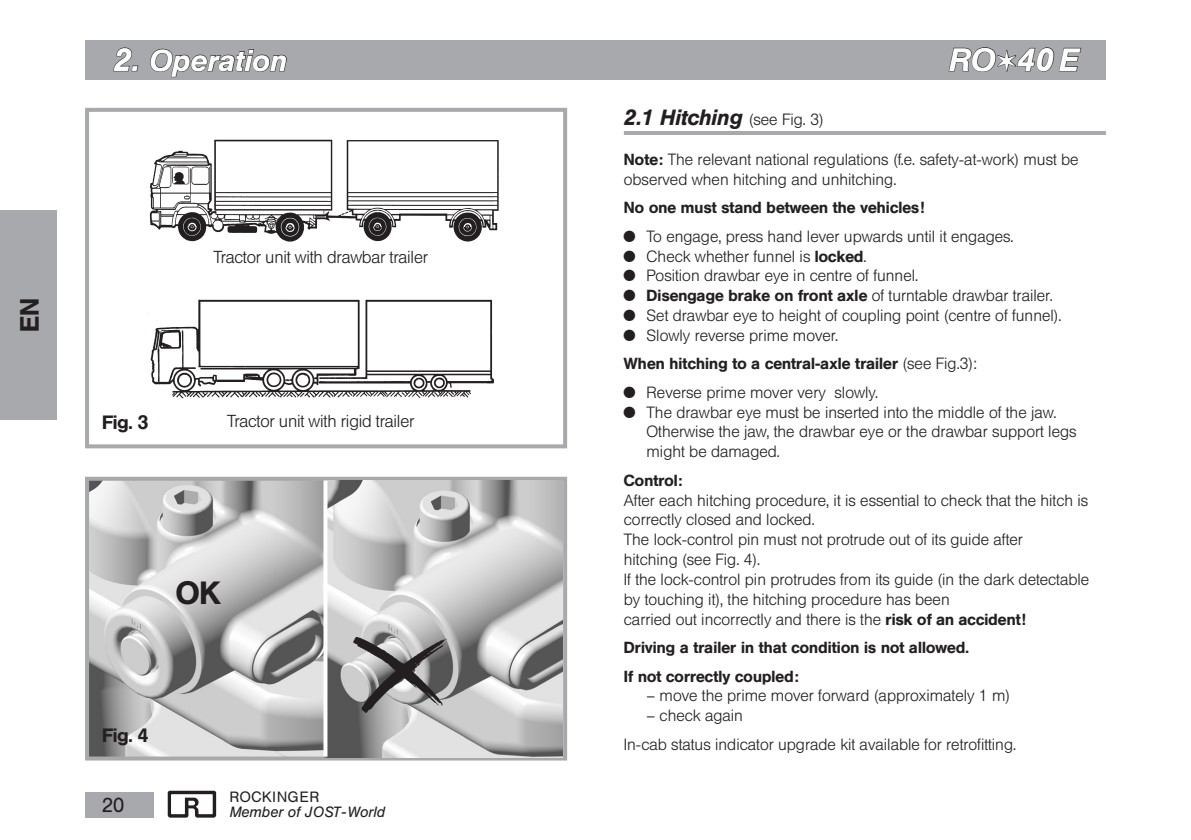
<style>
.page{position:relative;width:1191px;height:840px;background:#fff}
.page>*{position:absolute;margin:0;border:0;box-sizing:border-box;transform-origin:0 0}
.t1{font:italic 500 32px "HE10";color:#fff}
.t2{font:500 32px "HE10";color:#231f20}
.t3{font:italic 500 29.8px "HE10";letter-spacing:.025em;color:#fff}
.t4{font:500 26.4px "HE10";color:#231f20}
.t5{font:italic 500 22px "HE10";letter-spacing:.015em;color:#231f20}
.t6{font:20px "HE10";color:#231f20}
.t7{font:500 19.2px "HE10";color:#231f20}
.t8{font:300 17px "HE10";color:#231f20}
.t9{font:300 16px/19.8px "HE10";letter-spacing:.015em;color:#231f20}
.t10{font:500 16px/28.4px "HE10";letter-spacing:.015em;color:#231f20}
.t11{font:italic 14.8px "HE10";letter-spacing:.015em;color:#231f20}
.t12{font:14.8px "HE10";letter-spacing:.05em;color:#231f20}
.s1{font-size:32px}
.s2{font-family:"ZA15 No 100";font-weight:400;font-style:normal;font-size:24px}
.s3{font-weight:300;font-style:normal;font-size:16px}
.s4{font-weight:500}
.s5{font-family:"AK11 Figures Mathematic";font-weight:400}
</style>
<div class="page">
<div style="left:85px;top:791px;width:68px;height:25px;background:#a8a9ad"></div>
<img style="left:167px;top:790px;width:49px;height:28px">
<img style="left:90px;top:481px;width:233px;height:274px">
<div style="left:85px;top:476px;width:482px;height:284px;border:4px solid #a8a9ad"></div>
<div style="left:85px;top:40px;width:1021px;height:39px;background:#a8a9ad"></div>
<svg style="left:113px;top:47px;width:26px;height:25px"></svg>
<svg style="left:150px;top:48px;width:137px;height:32px"></svg>
<svg style="left:948px;top:47px;width:134px;height:33px"></svg>
<hr style="left:624px;top:131px;width:482px;height:4px;background:#a8a9ad">
<div style="left:85px;top:108px;width:482px;height:340px;border:4px solid #a8a9ad"></div>
<img style="left:148px;top:299px;width:346px;height:100px">
<img style="left:149px;top:139px;width:350px;height:103px">
<img style="left:327px;top:480px;width:236px;height:276px">
<svg style="left:323px;top:480px;width:4px;height:276px"></svg>
<div style="left:0;top:210px;width:57px;height:210px;background:#a8a9ad"></div>
<img style="left:353px;top:636px;width:94px;height:77px">
<p class="t4" style="left:14px;top:332px;width:36px;rotate:-90deg">EN</p>
<p class="t3" style="left:113px;top:43px;width:174px"><span class="s1">2.</span> Operation</p>
<p class="t1" style="left:948px;top:41px;width:131px">RO<span class="s2">i</span>40 E</p>
<p class="t5" style="left:624px;top:105px;width:201px">2.1 Hitching <span class="s3">(see Fig. 3)</span></p>
<p class="t9" style="left:624px;top:149px;width:456px"><span class="s4">Note:</span> The relevant national regulations (f.e. safety-at-work) must be observed when hitching and unhitching.</p>
<p class="t9" style="left:624px;top:193px;width:391px;line-height:28.4px"><span class="s4">No one must stand between the vehicles!<br></span><span class="s5">X</span> To engage, press hand lever upwards until it engages.</p>
<p class="t9" style="left:624px;top:246px;width:439px"><span class="s5">X</span> Check whether funnel is <span class="s4">locked</span>.<br><span class="s5">X</span> Position drawbar eye in centre of funnel.<br><span class="s5">X</span> <span class="s4">Disengage brake on front axle</span> of turntable drawbar trailer.<br><span class="s5">X</span> Set drawbar eye to height of coupling point (centre of funnel).<br><span class="s5">X</span> Slowly reverse prime mover.</p>
<p class="t9" style="left:624px;top:349px;width:354px;line-height:28.4px"><span class="s4">When hitching to a central-axle trailer</span> (see Fig.3):<br><span class="s5">X</span> Reverse prime mover very slowly.</p>
<p class="t9" style="left:646px;top:402px;width:431px;text-indent:-23px"><span class="s5">X</span> The drawbar eye must be inserted into the middle of the jaw.<br>Otherwise the jaw, the drawbar eye or the drawbar support legs might be damaged.</p>
<p class="t9" style="left:624px;top:470px;width:467px"><span class="s4">Control:<br></span>After each hitching procedure, it is essential to check that the hitch is correctly closed and locked.<br>The lock-control pin must not protrude out of its guide after<br>hitching (see Fig. 4).<br>If the lock-control pin protrudes from its guide (in the dark detectable by touching it), the hitching procedure has been<br>carried out incorrectly and there is the <span class="s4">risk of an accident!</span></p>
<p class="t10" style="left:624px;top:632px;width:346px">Driving a trailer in that condition is not allowed.<br>If not correctly coupled:</p>
<p class="t9" style="left:646px;top:685px;width:365px">– move the prime mover forward (approximately 1 m)</p>
<p class="t9" style="left:624px;top:701px;width:393px;line-height:28.4px;text-indent:23px">– check again<br>In-cab status indicator upgrade kit available for retrofitting.</p>
<p class="t8" style="left:213px;top:247px;width:216px">Tractor unit with drawbar trailer</p>
<p class="t8" style="left:227px;top:411px;width:189px">Tractor unit with rigid trailer</p>
<p class="t7" style="left:102px;top:411px;width:48px">Fig. 3</p>
<p class="t2" style="left:176px;top:573px;width:45px">OK</p>
<p class="t7" style="left:102px;top:723px;width:48px">Fig. 4</p>
<p class="t6" style="left:102px;top:792px;width:24px">20</p>
<p class="t12" style="left:230px;top:788px;width:91px">ROCKINGER</p>
<p class="t11" style="left:230px;top:803px;width:157px">Member of JOST-World</p>
</div>
